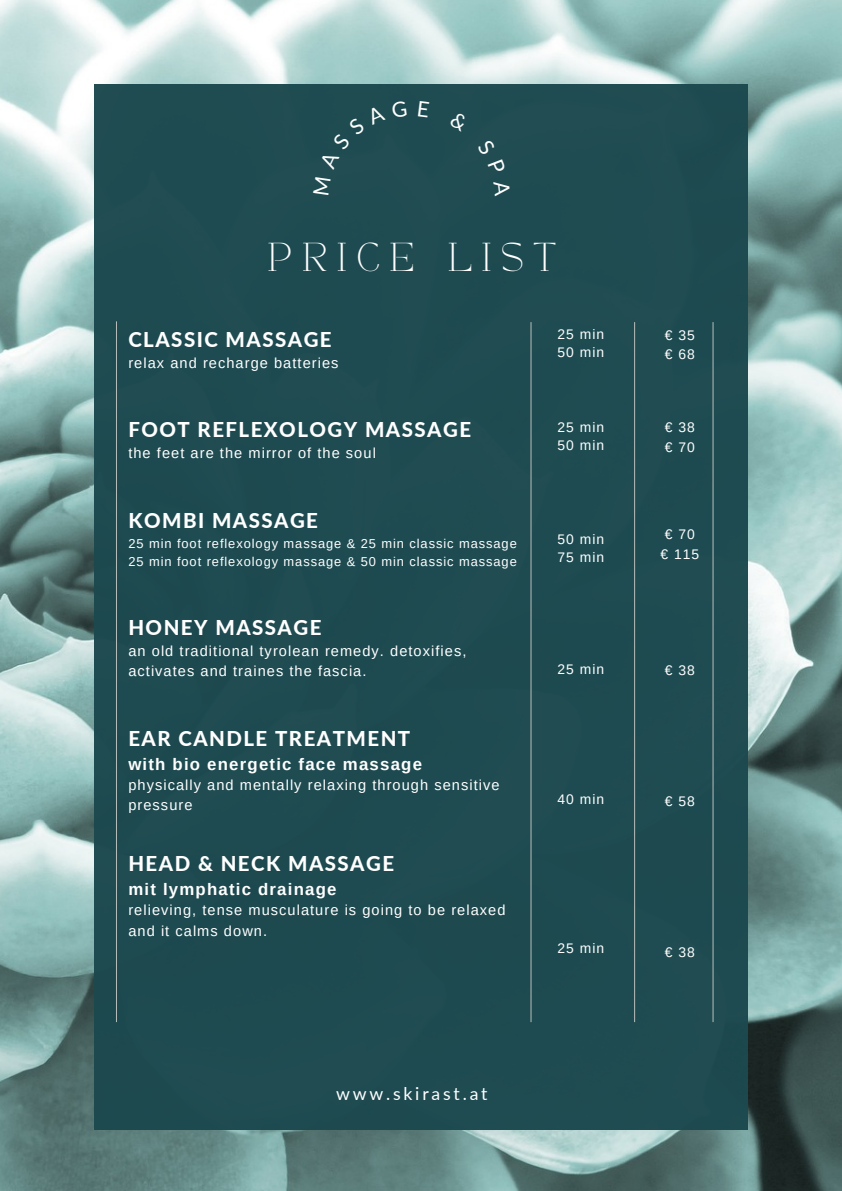
<style>
.page{position:relative;width:842px;height:1191px;background:#fff}
.page>*{position:absolute;margin:0;border:0;box-sizing:border-box;transform-origin:0 0}
.t1{font:28.2px "TANPARFAIT";letter-spacing:.345em;color:#fff}
.t2{font:800 20.4px "Lato";letter-spacing:.07em;color:#fff}
.t3{font:17.7px "Lato";letter-spacing:.16em;color:#fff}
.t4{font:700 16.8px "Arimo";letter-spacing:.07em;color:#fff}
.t5{font:14.6px/20.2px "Arimo";letter-spacing:.07em;color:#fff}
.t6{font:13.9px/19.3px "Arimo";letter-spacing:.07em;color:#fff}
.t7{font:12.9px/18px "Arimo";letter-spacing:.07em;color:#fff}
</style>
<div class="page">
<img style="left:0;top:0;width:842px;height:1190px">
<div style="left:94px;top:84px;width:654px;height:1045px;background:#1c494f"></div>
<hr style="left:634px;top:322px;width:1px;height:699px;background:#b9bebb">
<hr style="left:713px;top:322px;width:1px;height:699px;background:#b9bebb">
<hr style="left:531px;top:322px;width:1px;height:699px;background:#b9bebb">
<hr style="left:116px;top:321px;width:1px;height:700px;background:#b9bebb">
<h1 class="t1" style="left:268px;top:240px;width:290px">PRICE LIST</h1>
<h2 class="t2" style="left:128px;top:326px;width:205px">CLASSIC MASSAGE</h2>
<p class="t5" style="left:128px;top:352px;width:212px">relax and recharge batteries</p>
<h2 class="t2" style="left:128px;top:417px;width:344px">FOOT REFLEXOLOGY MASSAGE</h2>
<p class="t5" style="left:128px;top:443px;width:249px">the feet are the mirror of the soul</p>
<h2 class="t2" style="left:128px;top:508px;width:191px">KOMBI MASSAGE</h2>
<p class="t7" style="left:128px;top:535px;width:390px">25 min foot reflexology massage &amp; 25 min classic massage<br>25 min foot reflexology massage &amp; 50 min classic massage</p>
<h2 class="t2" style="left:128px;top:614px;width:195px">HONEY MASSAGE</h2>
<p class="t5" style="left:128px;top:640px;width:340px">an old traditional tyrolean remedy. detoxifies, activates and traines the fascia.</p>
<h2 class="t2" style="left:128px;top:725px;width:283px">EAR CANDLE TREATMENT</h2>
<p class="t4" style="left:128px;top:754px;width:295px">with bio energetic face massage</p>
<p class="t5" style="left:128px;top:774px;width:373px">physically and mentally relaxing through sensitive pressure</p>
<h2 class="t2" style="left:128px;top:850px;width:267px">HEAD &amp; NECK MASSAGE</h2>
<p class="t4" style="left:128px;top:879px;width:210px">mit lymphatic drainage</p>
<p class="t5" style="left:128px;top:900px;width:379px">relieving, tense musculature is going to be relaxed and it calms down.</p>
<p class="t6" style="left:558px;top:324px;width:48px;line-height:18.6px">25 min<br>50 min</p>
<p class="t6" style="left:558px;top:417px;width:48px;line-height:18.6px">25 min<br>50 min</p>
<p class="t6" style="left:558px;top:529px;width:48px;line-height:18.6px">50 min<br>75 min</p>
<p class="t6" style="left:558px;top:659px;width:48px">25 min</p>
<p class="t6" style="left:558px;top:789px;width:48px">40 min</p>
<p class="t6" style="left:558px;top:938px;width:48px">25 min</p>
<p class="t3" style="left:336px;top:1082px;width:153px">www.skirast.at</p>
<p class="t6" style="left:665px;top:325px;width:31px">€ 35 € 68</p>
<p class="t6" style="left:665px;top:418px;width:31px">€ 38 € 70</p>
<p class="t6" style="left:660px;top:524px;width:40px;text-align:center">€ 70 € 115</p>
<p class="t6" style="left:665px;top:660px;width:31px">€ 38</p>
<p class="t6" style="left:665px;top:791px;width:31px">€ 58</p>
<p class="t6" style="left:665px;top:941px;width:31px">€ 38</p>
</div>
